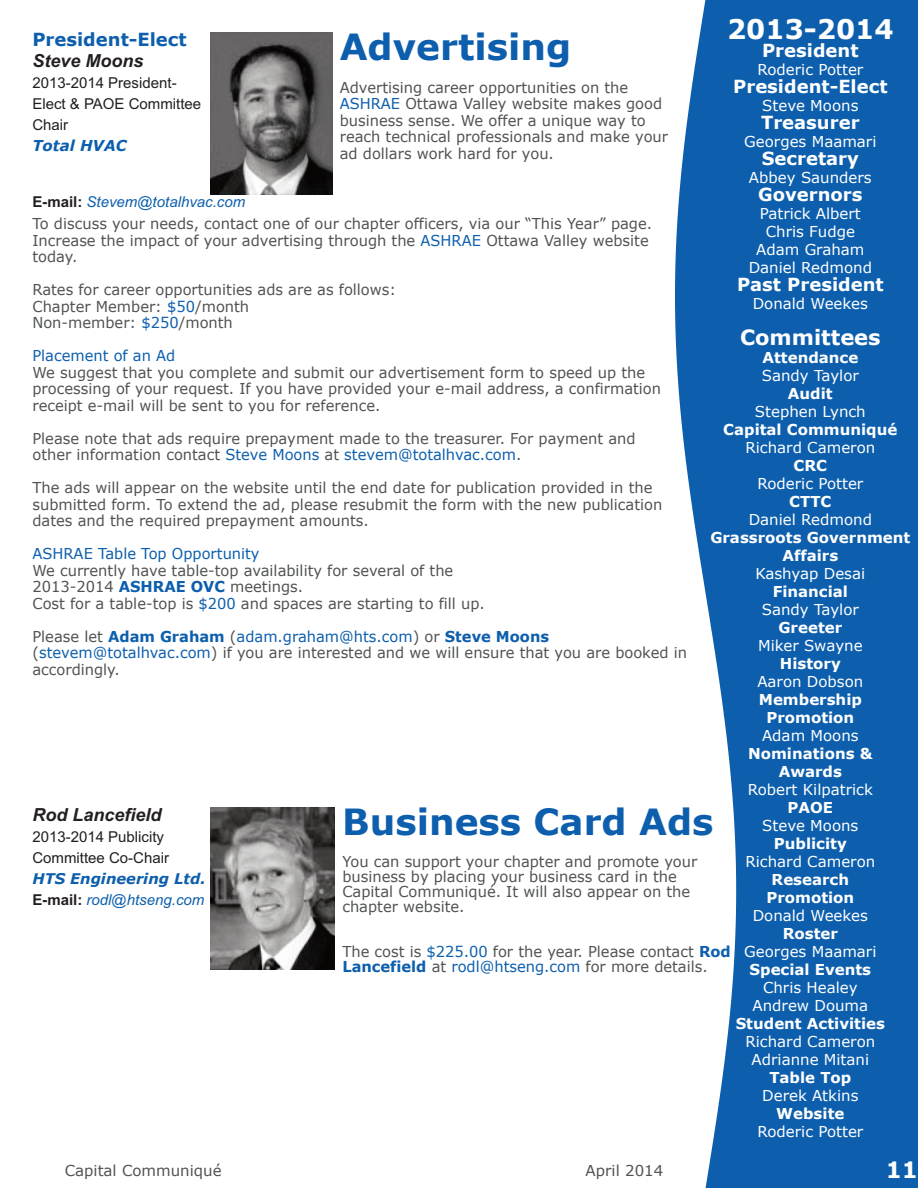
<style>
.page{position:relative;width:918px;height:1188px;background:#fff}
.page>*{position:absolute;margin:0;border:0;box-sizing:border-box;transform-origin:0 0}
.t1{font:700 36px "Verdana";color:#0d5fad}
.t2{font:700 27px "Verdana";color:#fff}
.t3{font:700 22.5px "Verdana";color:#fff}
.t4{font:700 21px "Verdana";color:#fff}
.t5{font:700 18px "Verdana";color:#fff}
.t6{font:italic 700 18px "Arial";color:#231f20}
.t7{font:700 18px "Verdana";color:#0d5fad}
.t8{font:15px/16.5px "Verdana";color:#505450}
.t9{font:15px/18px "Verdana";color:#fff;text-align:center}
.t10{font:700 15px/18px "Verdana";color:#fff;text-align:center}
.t11{font:15px/21px "Arial";color:#231f20}
.t12{font:italic 15px "Arial";color:#0d5fad}
.t13{font:15px "Verdana";color:#0d5fad}
.t14{font:italic 700 15px "Verdana";color:#0d5fad}
.t15{font:italic 700 14.7px "Verdana";color:#0d5fad}
.s1{color:#0d5fad}
.s2{font-weight:700;font-style:normal;color:#231f20}
.s3{font-weight:700;color:#0d5fad}
</style>
<div class="page">
<img style="left:210px;top:808px;width:125px;height:162px">
<svg style="left:675px;top:0;width:243px;height:1188px;background:#2f75b8"></svg>
<img style="left:210px;top:32px;width:122px;height:162px">
<h2 class="t2" style="left:727px;top:12px;width:168px">2013-2014</h2>
<p class="t5" style="left:762px;top:39px;width:98px">President</p>
<p class="t9" style="left:757px;top:60px;width:107px">Roderic Potter</p>
<p class="t5" style="left:733px;top:75px;width:156px">President-Elect</p>
<p class="t9" style="left:762px;top:96px;width:98px">Steve Moons</p>
<p class="t5" style="left:761px;top:111px;width:100px">Treasurer</p>
<p class="t9" style="left:744px;top:132px;width:134px">Georges Maamari</p>
<p class="t5" style="left:762px;top:147px;width:99px">Secretary</p>
<p class="t9" style="left:749px;top:168px;width:124px">Abbey Saunders</p>
<p class="t5" style="left:758px;top:183px;width:106px">Governors</p>
<p class="t9" style="left:749px;top:204px;width:125px">Patrick Albert<br>Chris Fudge<br>Adam Graham<br>Daniel Redmond</p>
<p class="t5" style="left:737px;top:273px;width:148px">Past President</p>
<p class="t9" style="left:753px;top:294px;width:117px">Donald Weekes</p>
<h3 class="t4" style="left:740px;top:324px;width:142px">Committees</h3>
<p class="t10" style="left:762px;top:348px;width:97px">Attendance</p>
<p class="t9" style="left:762px;top:366px;width:99px">Sandy Taylor</p>
<p class="t10" style="left:788px;top:384px;width:46px">Audit</p>
<p class="t9" style="left:755px;top:402px;width:112px">Stephen Lynch</p>
<p class="t10" style="left:723px;top:420px;width:176px">Capital Communiqué</p>
<p class="t9" style="left:745px;top:438px;width:131px">Richard Cameron</p>
<p class="t10" style="left:794px;top:456px;width:35px">CRC</p>
<p class="t9" style="left:757px;top:474px;width:107px">Roderic Potter</p>
<p class="t10" style="left:789px;top:492px;width:44px">CTTC</p>
<p class="t9" style="left:749px;top:510px;width:125px">Daniel Redmond</p>
<p class="t10" style="left:710px;top:528px;width:202px">Grassroots Government<br>Affairs</p>
<p class="t9" style="left:755px;top:564px;width:111px">Kashyap Desai</p>
<p class="t10" style="left:773px;top:582px;width:77px">Financial</p>
<p class="t9" style="left:762px;top:600px;width:99px">Sandy Taylor</p>
<p class="t10" style="left:778px;top:618px;width:65px">Greeter</p>
<p class="t9" style="left:758px;top:636px;width:106px">Miker Swayne</p>
<p class="t10" style="left:780px;top:654px;width:62px">History</p>
<p class="t9" style="left:757px;top:672px;width:107px">Aaron Dobson</p>
<p class="t10" style="left:759px;top:690px;width:105px">Membership<br>Promotion</p>
<p class="t9" style="left:762px;top:726px;width:98px">Adam Moons</p>
<p class="t10" style="left:748px;top:744px;width:126px">Nominations &amp;<br>Awards</p>
<p class="t9" style="left:748px;top:780px;width:127px">Robert Kilpatrick</p>
<p class="t10" style="left:788px;top:798px;width:47px">PAOE</p>
<p class="t9" style="left:762px;top:816px;width:98px">Steve Moons</p>
<p class="t10" style="left:774px;top:834px;width:74px">Publicity</p>
<p class="t9" style="left:745px;top:852px;width:131px">Richard Cameron</p>
<p class="t10" style="left:766px;top:870px;width:89px">Research<br>Promotion</p>
<p class="t9" style="left:753px;top:906px;width:117px">Donald Weekes</p>
<p class="t10" style="left:783px;top:924px;width:57px">Roster</p>
<p class="t9" style="left:744px;top:942px;width:134px">Georges Maamari</p>
<p class="t10" style="left:750px;top:960px;width:123px">Special Events</p>
<p class="t9" style="left:753px;top:978px;width:117px">Chris Healey<br>Andrew Douma</p>
<p class="t10" style="left:736px;top:1014px;width:151px">Student Activities</p>
<p class="t9" style="left:745px;top:1032px;width:131px">Richard Cameron<br>Adrianne Mitani</p>
<p class="t10" style="left:769px;top:1068px;width:83px">Table Top</p>
<p class="t9" style="left:762px;top:1086px;width:98px">Derek Atkins</p>
<p class="t10" style="left:776px;top:1104px;width:70px">Website</p>
<p class="t9" style="left:757px;top:1122px;width:107px">Roderic Potter</p>
<h1 class="t1" style="left:340px;top:24px;width:233px">Advertising</h1>
<p class="t8" style="left:340px;top:79px;width:330px">Advertising career opportunities on the <span class="s1">ASHRAE</span> Ottawa Valley website makes good business sense. We offer a unique way to reach technical professionals and make your ad dollars work hard for you.</p>
<p class="t7" style="left:32px;top:28px;width:156px">President-Elect</p>
<p class="t6" style="left:32px;top:50px;width:113px">Steve Moons</p>
<p class="t11" style="left:32px;top:73px;width:170px">2013-2014 President-<br>Elect &amp; PAOE Committee<br>Chair</p>
<p class="t14" style="left:32px;top:136px;width:96px">Total HVAC</p>
<p class="t12" style="left:32px;top:193px;width:214px"><span class="s2">E-mail:</span> Stevem@totalhvac.com</p>
<p class="t8" style="left:32px;top:215px;width:621px">To discuss your needs, contact one of our chapter officers, via our “This Year” page.<br>Increase the impact of your advertising through the <span class="s1">ASHRAE</span> Ottawa Valley website today.</p>
<p class="t8" style="left:32px;top:281px;width:365px">Rates for career opportunities ads are as follows:<br>Chapter Member: <span class="s1">$50</span>/month<br>Non-member: <span class="s1">$250</span>/month</p>
<p class="t13" style="left:32px;top:346px;width:144px">Placement of an Ad</p>
<p class="t8" style="left:32px;top:364px;width:630px">We suggest that you complete and submit our advertisement form to speed up the processing of your request. If you have provided your e-mail address, a confirmation receipt e-mail will be sent to you for reference.</p>
<p class="t8" style="left:32px;top:430px;width:605px">Please note that ads require prepayment made to the treasurer. For payment and other information contact <span class="s1">Steve Moons</span> at <span class="s1">stevem@totalhvac.com</span>.</p>
<p class="t8" style="left:32px;top:479px;width:631px">The ads will appear on the website until the end date for publication provided in the submitted form. To extend the ad, please resubmit the form with the new publication dates and the required prepayment amounts.</p>
<p class="t13" style="left:32px;top:544px;width:229px">ASHRAE Table Top Opportunity</p>
<p class="t8" style="left:32px;top:562px;width:454px">We currently have table-top availability for several of the<br>2013-2014 <span class="s3">ASHRAE OVC</span> meetings.<br>Cost for a table-top is <span class="s1">$200</span> and spaces are starting to fill up.</p>
<p class="t8" style="left:32px;top:628px;width:656px">Please let <span class="s3">Adam Graham</span> (<span class="s1">adam.graham@hts.com</span>) or <span class="s3">Steve Moons </span>(<span class="s1">stevem@totalhvac.com</span>) if you are interested and we will ensure that you are booked in accordingly.</p>
<h1 class="t1" style="left:342px;top:799px;width:373px">Business Card Ads</h1>
<p class="t8" style="left:342px;top:853px;width:357px;line-height:15px">You can support your chapter and promote your business by placing your business card in the Capital Communiqué. It will also appear on the chapter website.</p>
<p class="t8" style="left:342px;top:943px;width:390px;line-height:15px">The cost is <span class="s1">$225.00</span> for the year. Please contact <span class="s3">Rod<br>Lancefield</span> at <span class="s1">rodl@htseng.com</span> for more details.</p>
<p class="t6" style="left:32px;top:804px;width:131px">Rod Lancefield</p>
<p class="t11" style="left:32px;top:826px;width:138px">2013-2014 Publicity<br>Committee Co-Chair</p>
<p class="t15" style="left:32px;top:869px;width:175px">HTS Engineering Ltd.</p>
<p class="t12" style="left:32px;top:891px;width:173px"><span class="s2">E-mail:</span> rodl@htseng.com</p>
<p class="t8" style="left:65px;top:1162px;width:158px">Capital Communiqué</p>
<p class="t8" style="left:586px;top:1162px;width:79px">April 2014</p>
<h3 class="t3" style="left:886px;top:1155px;width:33px">11</h3>
</div>
